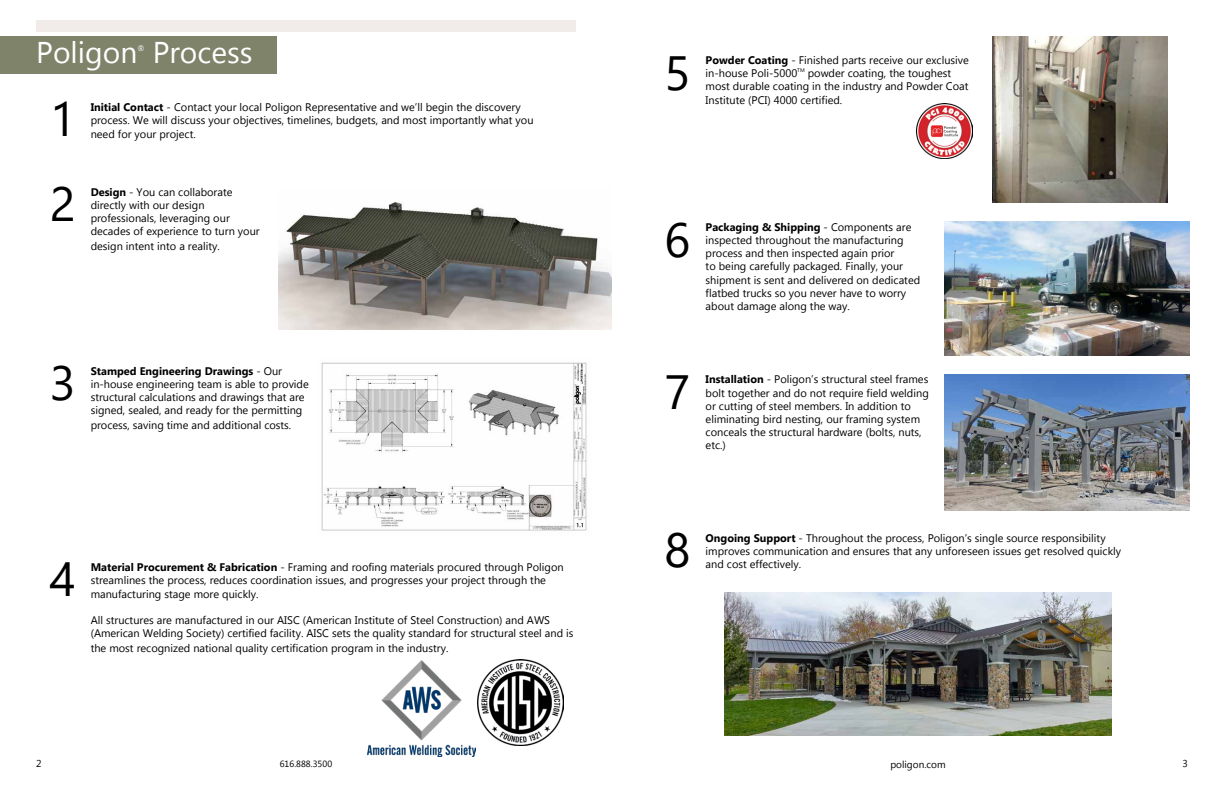
<style>
.page{position:relative;width:1224px;height:792px;background:#fff}
.page>*{position:absolute;margin:0;border:0;box-sizing:border-box;transform-origin:0 0}
.t1{font:48px "Segoe UI";color:#000}
.t2{font:30px "Microsoft Tai Le";color:#fff}
.t3{font:11px/13.2px "Microsoft New Tai Lue";color:#000}
.t4{font:11px/13.2px "Microsoft Tai Le";color:#000}
.t5{font:10px "Microsoft New Tai Lue";color:#000}
.t6{font:9px "Microsoft New Tai Lue";color:#000}
.t7{font:8px "Microsoft Tai Le";color:#fff}
.t8{font:5.2px "Microsoft New Tai Lue";color:#000}
.s1{font-weight:700}
</style>
<div class="page">
<div style="left:36px;top:20px;width:540px;height:12px;background:#f1ece9"></div>
<div style="left:0;top:36px;width:276px;height:37px;background:#7f836a"></div>
<img style="left:945px;top:374px;width:245px;height:136px">
<img style="left:724px;top:593px;width:388px;height:143px">
<img style="left:477px;top:660px;width:86px;height:86px">
<img style="left:279px;top:202px;width:333px;height:127px">
<img style="left:321px;top:362px;width:266px;height:169px">
<img style="left:945px;top:222px;width:245px;height:134px">
<img style="left:993px;top:36px;width:174px;height:166px">
<img style="left:367px;top:661px;width:108px;height:95px">
<img style="left:917px;top:103px;width:55px;height:56px">
<h2 class="t2" style="left:36px;top:35px;width:103px">Poligon</h2>
<p class="t7" style="left:137px;top:43px;width:9px">®</p>
<h2 class="t2" style="left:153px;top:35px;width:101px">Process</h2>
<h1 class="t1" style="left:50px;top:73px;width:27px">1</h1>
<p class="t3" style="left:91px;top:101px;width:444px"><span class="s1">Initial Contact</span> - Contact your local Poligon Representative and we’ll begin the discovery process. We will discuss your objectives, timelines, budgets, and most importantly what you</p>
<p class="t3" style="left:91px;top:129px;width:107px">need for your project.</p>
<h1 class="t1" style="left:50px;top:159px;width:27px">2</h1>
<p class="t3" style="left:91px;top:186px;width:171px"><span class="s1">Design</span> - You can collaborate directly with our design professionals, leveraging our decades of experience to turn your</p>
<p class="t3" style="left:91px;top:240px;width:131px">design intent into a reality.</p>
<h1 class="t1" style="left:50px;top:338px;width:27px">3</h1>
<p class="t3" style="left:91px;top:365px;width:220px"><span class="s1">Stamped Engineering Drawings</span> - Our in-house engineering team is able to provide structural calculations and drawings that are signed, sealed, and ready for the permitting</p>
<p class="t3" style="left:91px;top:419px;width:202px">process, saving time and additional costs.</p>
<h1 class="t1" style="left:50px;top:534px;width:27px">4</h1>
<p class="t3" style="left:91px;top:562px;width:475px"><span class="s1">Material Procurement &amp; Fabrication</span> - Framing and roofing materials procured through Poligon streamlines the process, reduces coordination issues, and progresses your project through the manufacturing stage more quickly.</p>
<p class="t3" style="left:91px;top:614px;width:484px">All structures are manufactured in our AISC (American Institute of Steel Construction) and AWS (American Welding Society) certified facility. AISC sets the quality standard for structural steel and is</p>
<p class="t3" style="left:91px;top:642px;width:359px">the most recognized national quality certification program in the industry.</p>
<h1 class="t1" style="left:665px;top:27px;width:27px">5</h1>
<p class="t3" style="left:706px;top:54px;width:265px"><span class="s1">Powder Coating</span> - Finished parts receive our exclusive in-house Poli-5000</p>
<p class="t8" style="left:797px;top:67px;width:9px">TM</p>
<p class="t4" style="left:706px;top:67px;width:264px;text-indent:102px">powder coating, the toughest most durable coating in the industry and Powder Coat<br>Institute (PCI) 4000 certified.</p>
<h1 class="t1" style="left:665px;top:194px;width:27px">6</h1>
<p class="t3" style="left:706px;top:221px;width:216px"><span class="s1">Packaging &amp; Shipping</span> - Components are inspected throughout the manufacturing process and then inspected again prior<br>to being carefully packaged. Finally, your shipment is sent and delivered on dedicated flatbed trucks so you never have to worry about damage along the way.</p>
<h1 class="t1" style="left:665px;top:347px;width:27px">7</h1>
<p class="t3" style="left:706px;top:374px;width:225px"><span class="s1">Installation</span> - Poligon’s structural steel frames bolt together and do not require field welding or cutting of steel members. In addition to eliminating bird nesting, our framing system conceals the structural hardware (bolts, nuts, etc.)</p>
<h1 class="t1" style="left:665px;top:505px;width:27px">8</h1>
<p class="t3" style="left:706px;top:532px;width:417px"><span class="s1">Ongoing Support</span> - Throughout the process, Poligon’s single source responsibility improves communication and ensures that any unforeseen issues get resolved quickly and cost effectively.</p>
<p class="t5" style="left:36px;top:757px;width:7px">2</p>
<p class="t6" style="left:280px;top:759px;width:54px">616.888.3500</p>
<p class="t5" style="left:890px;top:759px;width:57px">poligon.com</p>
<p class="t5" style="left:1183px;top:757px;width:7px">3</p>
</div>
